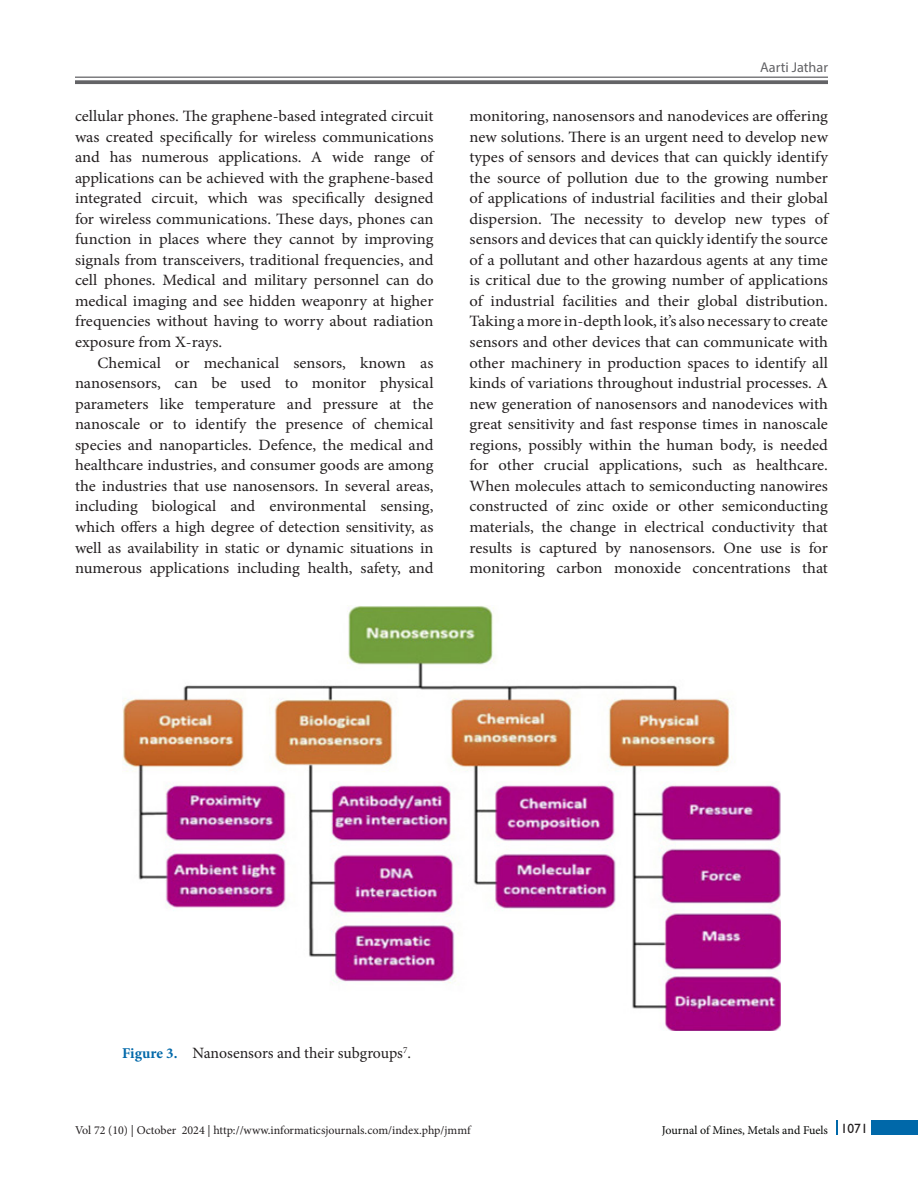
<style>
.page{position:relative;width:918px;height:1188px;background:#fff}
.page>*{position:absolute;margin:0;border:0;box-sizing:border-box;transform-origin:0 0}
.Text_Ind{font:15.75px/20.5px "Minion Pro";letter-spacing:-.005em;color:#231f20;text-align:justify;scale:1.05 1}
.Fig_cap{font:15.75px "Minion Pro";letter-spacing:-.005em;color:#231f20}
.t1{font:14.25px "Myriad Pro";color:#636366}
.t2{font:12px "Minion Pro";color:#231f20}
.t3{font:12px "Minion Pro";letter-spacing:-.005em;color:#040503}
.s1{font-weight:700;font-size:15px;color:#0068a9}
.s2{font-family:"Gill Sans";font-size:13.5px;color:#231f20}
</style>
<div class="page">
<hr style="left:75px;top:77px;width:753px;height:1px;background:#636366">
<svg style="left:75px;top:80px;width:753px;height:4px;background:#6f6f72"></svg>
<div style="left:872px;top:1120px;width:46px;height:15px;background:#0068a9"></div>
<svg style="left:836px;top:1120px;width:1px;height:15px"></svg>
<img style="left:123px;top:605px;width:658px;height:425px">
<p class="Text_Ind" style="left:75px;top:106px;width:343px">cellular phones. The graphene-based integrated circuit was created specifically for wireless communications and has numerous applications. A wide range of applications can be achieved with the graphene-based integrated circuit, which was specifically designed for wireless communications. These days, phones can function in places where they cannot by improving signals from transceivers, traditional frequencies, and cell phones. Medical and military personnel can do medical imaging and see hidden weaponry at higher frequencies without having to worry about radiation exposure from X-rays.</p>
<p class="Text_Ind" style="left:75px;top:352px;width:343px;text-indent:22px">Chemical or mechanical sensors, known as nanosensors, can be used to monitor physical parameters like temperature and pressure at the nanoscale or to identify the presence of chemical species and nanoparticles. Defence, the medical and healthcare industries, and consumer goods are among the industries that use nanosensors. In several areas, including biological and environmental sensing, which offers a high degree of detection sensitivity, as well as availability in static or dynamic situations in numerous applications including health, safety, and</p>
<p class="t1" style="left:760px;top:59px;width:69px">Aarti Jathar</p>
<p class="Text_Ind" style="left:470px;top:106px;width:343px">monitoring, nanosensors and nanodevices are offering new solutions. There is an urgent need to develop new types of sensors and devices that can quickly identify the source of pollution due to the growing number of applications of industrial facilities and their global dispersion. The necessity to develop new types of sensors and devices that can quickly identify the source of a pollutant and other hazardous agents at any time is critical due to the growing number of applications of industrial facilities and their global distribution.<br>Taking a more in-depth look, it’s also necessary to create sensors and other devices that can communicate with other machinery in production spaces to identify all kinds of variations throughout industrial processes. A new generation of nanosensors and nanodevices with great sensitivity and fast response times in nanoscale regions, possibly within the human body, is needed for other crucial applications, such as healthcare.<br>When molecules attach to semiconducting nanowires constructed of zinc oxide or other semiconducting materials, the change in electrical conductivity that results is captured by nanosensors. One use is for monitoring carbon monoxide concentrations that</p>
<p class="Fig_cap" style="left:122px;top:1043px;width:290px"><span class="s1">Figure 3.</span> Nanosensors and their subgroups<sup>7</sup>.</p>
<p class="t2" style="left:75px;top:1122px;width:397px">Vol 72 (10) | October 2024 | http://www.informaticsjournals.com/index.php/jmmf</p>
<p class="t3" style="left:662px;top:1122px;width:207px">Journal of Mines, Metals and Fuels <span class="s2">1071</span></p>
</div>
